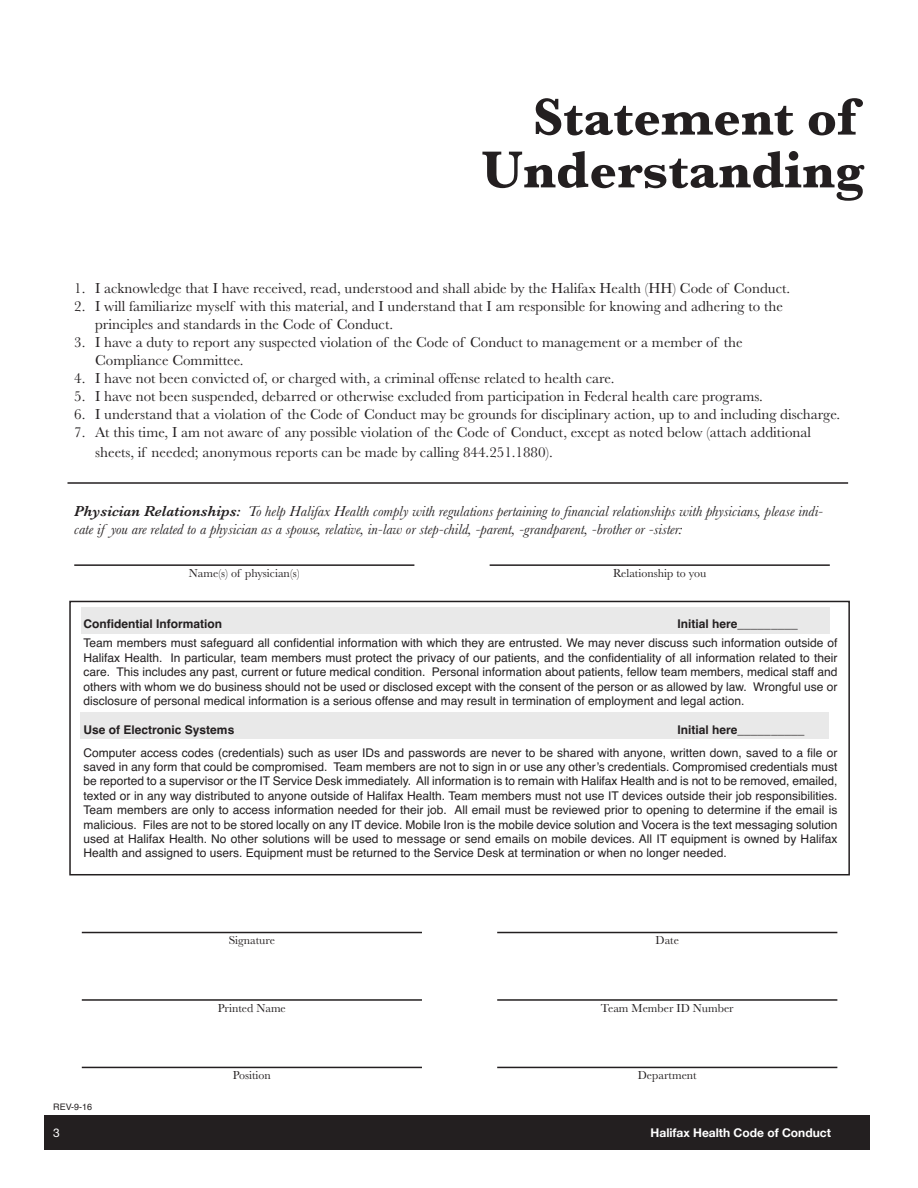
<style>
.page{position:relative;width:918px;height:1188px;background:#fff}
.page>*{position:absolute;margin:0;border:0;box-sizing:border-box;transform-origin:0 0}
.t1{font:700 54px/52.8px "Baskerville";color:#231f20;text-align:right}
.t2{font:15px/18px "Baskerville";color:#231f20}
.t3{font:italic 15px/18px "Baskerville";color:#231f20}
.t4{font:12px/14.4px "Helvetica";color:#231f20;text-align:justify}
.t5{font:12px "Baskerville";color:#231f20}
.t6{font:700 12px "Helvetica";color:#231f20}
.t7{font:700 12px "Helvetica Neue";color:#fff}
.t8{font:12px "Helvetica Neue";color:#fff}
.t9{font:9px "Helvetica";color:#231f20}
.s1{font-weight:600}
</style>
<div class="page">
<div style="left:81px;top:607px;width:749px;height:26px;background:#e9e9e9"></div>
<div style="left:69px;top:601px;width:781px;height:274px;border:2px solid #231f20"></div>
<div style="left:44px;top:1116px;width:825px;height:34px;background:#231f20"></div>
<hr style="left:74px;top:564px;width:340px;height:2px;background:#231f20">
<hr style="left:490px;top:564px;width:340px;height:2px;background:#231f20">
<hr style="left:68px;top:482px;width:780px;height:2px;background:#231f20">
<div style="left:81px;top:712px;width:748px;height:26px;background:#e9e9e9"></div>
<hr style="left:82px;top:932px;width:340px;height:1px;background:#231f20">
<hr style="left:497px;top:932px;width:340px;height:1px;background:#231f20">
<hr style="left:82px;top:999px;width:340px;height:2px;background:#231f20">
<hr style="left:497px;top:999px;width:340px;height:2px;background:#231f20">
<hr style="left:82px;top:1067px;width:340px;height:1px;background:#231f20">
<hr style="left:497px;top:1067px;width:340px;height:1px;background:#231f20">
<h1 class="t1" style="left:482px;top:90px;width:384px">Statement of<br>Understanding</h1>
<p class="t2" style="left:74px;top:279px;width:718px">1. I acknowledge that I have received, read, understood and shall abide by the Halifax Health (HH) Code of Conduct.</p>
<p class="t2" style="left:95px;top:297px;width:689px;text-indent:-21px">2. I will familiarize myself with this material, and I understand that I am responsible for knowing and adhering to the principles and standards in the Code of Conduct.</p>
<p class="t2" style="left:95px;top:333px;width:649px;text-indent:-21px">3. I have a duty to report any suspected violation of the Code of Conduct to management or a member of the<br>Compliance Committee.</p>
<p class="t2" style="left:74px;top:369px;width:542px">4. I have not been convicted of, or charged with, a criminal offense related to health care.</p>
<p class="t2" style="left:74px;top:387px;width:690px">5. I have not been suspended, debarred or otherwise excluded from participation in Federal health care programs.</p>
<p class="t2" style="left:74px;top:405px;width:768px">6. I understand that a violation of the Code of Conduct may be grounds for disciplinary action, up to and including discharge.</p>
<p class="t2" style="left:95px;top:422px;width:718px;line-height:20px;text-indent:-21px">7. At this time, I am not aware of any possible violation of the Code of Conduct, except as noted below (attach additional sheets, if needed; anonymous reports can be made by calling 844.251.1880).</p>
<p class="t3" style="left:74px;top:501px;width:751px"><span class="s1">Physician Relationships:</span> To help Halifax Health comply with regulations pertaining to financial relationships with physicians, please indi&shy;cate if you are related to a physician as a spouse, relative, in-law or step-child, -parent, -grandparent, -brother or -sister:</p>
<p class="t5" style="left:189px;top:566px;width:112px">Name(s) of physician(s)</p>
<p class="t5" style="left:613px;top:566px;width:95px">Relationship to you</p>
<p class="t6" style="left:84px;top:616px;width:140px">Confidential Information</p>
<p class="t6" style="left:678px;top:616px;width:122px">Initial here_________</p>
<p class="t4" style="left:84px;top:636px;width:755px">Team members must safeguard all confidential information with which they are entrusted. We may never discuss such information outside of Halifax Health. In particular, team members must protect the privacy of our patients, and the confidentiality of all information related to their care. This includes any past, current or future medical condition. Personal information about patients, fellow team members, medical staff and others with whom we do business should not be used or disclosed except with the consent of the person or as allowed by law. Wrongful use or disclosure of personal medical information is a serious offense and may result in termination of employment and legal action.</p>
<p class="t6" style="left:84px;top:723px;width:152px">Use of Electronic Systems</p>
<p class="t6" style="left:678px;top:723px;width:128px">Initial here__________</p>
<p class="t4" style="left:84px;top:745px;width:755px">Computer access codes (credentials) such as user IDs and passwords are never to be shared with anyone, written down, saved to a file or saved in any form that could be compromised. Team members are not to sign in or use any other’s credentials. Compromised credentials must be reported to a supervisor or the IT Service Desk immediately. All information is to remain with Halifax Health and is not to be removed, emailed, texted or in any way distributed to anyone outside of Halifax Health. Team members must not use IT devices outside their job responsibilities.<br>Team members are only to access information needed for their job. All email must be reviewed prior to opening to determine if the email is malicious. Files are not to be stored locally on any IT device. Mobile Iron is the mobile device solution and Vocera is the text messaging solution used at Halifax Health. No other solutions will be used to message or send emails on mobile devices. All IT equipment is owned by Halifax Health and assigned to users. Equipment must be returned to the Service Desk at termination or when no longer needed.</p>
<p class="t5" style="left:229px;top:933px;width:48px">Signature</p>
<p class="t5" style="left:656px;top:933px;width:25px">Date</p>
<p class="t5" style="left:218px;top:1001px;width:70px">Printed Name</p>
<p class="t5" style="left:601px;top:1001px;width:134px">Team Member ID Number</p>
<p class="t9" style="left:53px;top:1102px;width:41px">REV-9-16</p>
<p class="t5" style="left:233px;top:1068px;width:40px">Position</p>
<p class="t5" style="left:638px;top:1068px;width:60px">Department</p>
<p class="t8" style="left:53px;top:1129px;width:8px">3</p>
<p class="t7" style="left:651px;top:1126px;width:182px">Halifax Health Code of Conduct</p>
</div>
